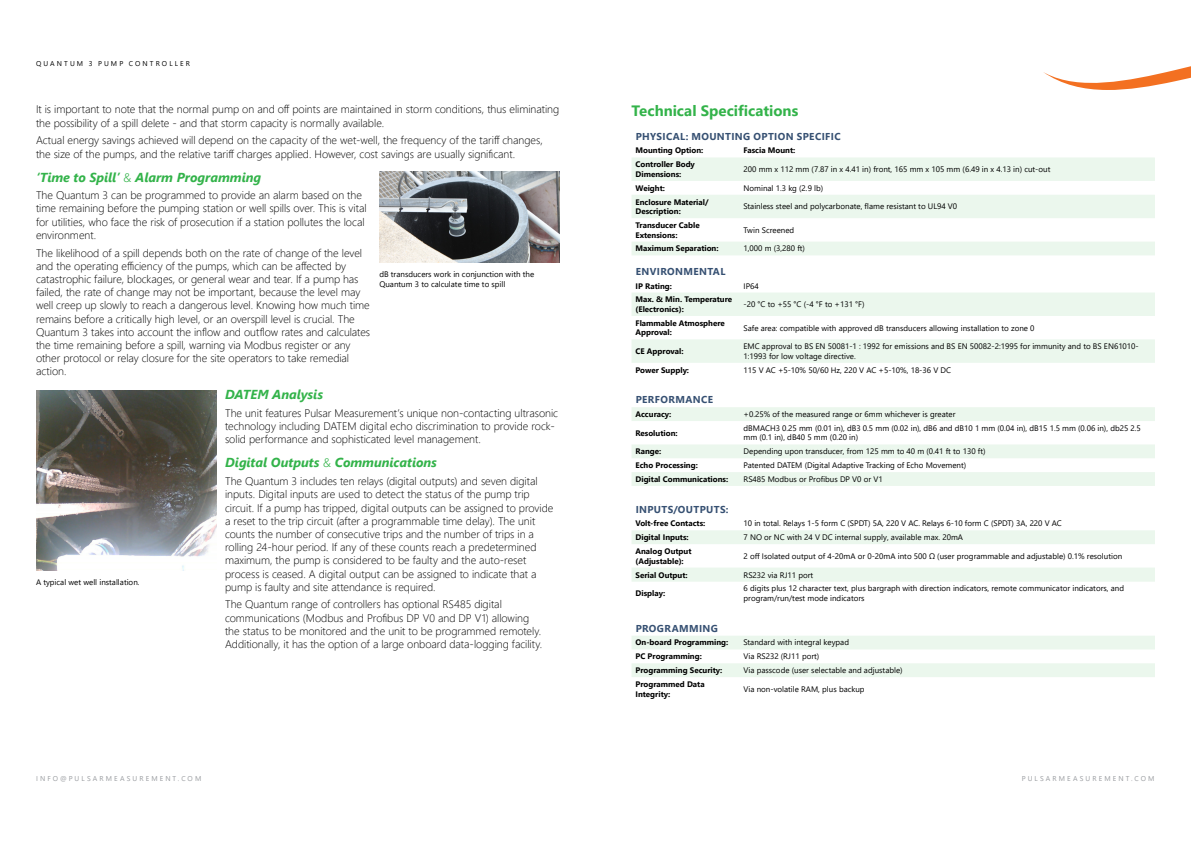
<style>
.page{position:relative;width:1191px;height:842px;background:#fff}
.page>*{position:absolute;margin:0;border:0;box-sizing:border-box;transform-origin:0 0}
.t1{font:700 15px "Segoe UI";color:#33b34a}
.t2{font:italic 700 13px "Segoe UI";letter-spacing:-.005em;color:#33b34a}
.t3{font:300 11px/13.2px "Segoe UI";letter-spacing:-.005em;color:#000}
.t4{font:700 10px "Segoe UI";letter-spacing:.035em;color:#365072}
.t5{font:8px/9.6px "Segoe UI";color:#000}
.t6{font:700 8px/9.6px "Segoe UI";color:#000}
.t7{font:7px "Segoe UI";letter-spacing:.3em;color:#999ca0}
.t8{font:7px "Segoe UI";letter-spacing:.3em;color:#000}
.s1{font-family:"Proxima Nova";font-weight:300;font-style:normal}
</style>
<div class="page">
<svg style="left:1043px;top:66px;width:148px;height:24px"></svg>
<img style="left:36px;top:390px;width:180px;height:180px">
<img style="left:379px;top:171px;width:180px;height:92px">
<svg style="left:632px;top:157px;width:523px;height:520px"></svg>
<p class="t8" style="left:36px;top:57px;width:155px">QUANTUM 3 PUMP CONTROLLER</p>
<p class="t3" style="left:36px;top:102px;width:525px">It is important to note that the normal pump on and off points are maintained in storm conditions, thus eliminating the possibility of a spill delete - and that storm capacity is normally available.</p>
<p class="t3" style="left:36px;top:133px;width:508px">Actual energy savings achieved will depend on the capacity of the wet-well, the frequency of the tariff changes, the size of the pumps, and the relative tariff charges applied. However, cost savings are usually significant.</p>
<p class="t2" style="left:36px;top:165px;width:227px">‘Time to Spill’ <span class="s1">&amp;</span> Alarm Programming</p>
<p class="t3" style="left:36px;top:188px;width:332px">The Quantum 3 can be programmed to provide an alarm based on the time remaining before the pumping station or well spills over. This is vital for utilities, who face the risk of prosecution if a station pollutes the local environment.</p>
<p class="t3" style="left:36px;top:245px;width:336px">The likelihood of a spill depends both on the rate of change of the level and the operating efficiency of the pumps, which can be affected by catastrophic failure, blockages, or general wear and tear. If a pump has failed, the rate of change may not be important, because the level may well creep up slowly to reach a dangerous level. Knowing how much time remains before a critically high level, or an overspill level is crucial. The Quantum 3 takes into account the inflow and outflow rates and calculates the time remaining before a spill, warning via Modbus register or any other protocol or relay closure for the site operators to take remedial action.</p>
<p class="t2" style="left:225px;top:382px;width:100px">DATEM Analysis</p>
<p class="t3" style="left:225px;top:405px;width:334px">The unit features Pulsar Measurement’s unique non-contacting ultrasonic technology including DATEM digital echo discrimination to provide rock&shy;solid performance and sophisticated level management.</p>
<p class="t2" style="left:225px;top:451px;width:213px">Digital Outputs <span class="s1">&amp;</span> Communications</p>
<p class="t3" style="left:225px;top:474px;width:330px">The Quantum 3 includes ten relays (digital outputs) and seven digital inputs. Digital inputs are used to detect the status of the pump trip circuit. If a pump has tripped, digital outputs can be assigned to provide a reset to the trip circuit (after a programmable time delay). The unit counts the number of consecutive trips and the number of trips in a rolling 24-hour period. If any of these counts reach a predetermined maximum, the pump is considered to be faulty and the auto-reset process is ceased. A digital output can be assigned to indicate that a pump is faulty and site attendance is required.</p>
<p class="t3" style="left:225px;top:597px;width:319px">The Quantum range of controllers has optional RS485 digital communications (Modbus and Profibus DP V0 and DP V1) allowing the status to be monitored and the unit to be programmed remotely.<br>Additionally, it has the option of a large onboard data-logging facility.</p>
<p class="t5" style="left:379px;top:269px;width:156px">dB transducers work in conjunction with the<br>Quantum 3 to calculate time to spill</p>
<p class="t5" style="left:36px;top:577px;width:105px">A typical wet well installation.</p>
<h1 class="t1" style="left:631px;top:97px;width:168px">Technical Specifications</h1>
<p class="t4" style="left:635px;top:127px;width:206px">PHYSICAL: MOUNTING OPTION SPECIFIC</p>
<p class="t6" style="left:635px;top:145px;width:69px">Mounting Option:</p>
<p class="t6" style="left:743px;top:145px;width:53px">Fascia Mount:</p>
<p class="t6" style="left:635px;top:159px;width:61px">Controller Body<br>Dimensions:</p>
<p class="t5" style="left:743px;top:164px;width:308px">200 mm x 112 mm (7.87 in x 4.41 in) front, 165 mm x 105 mm (6.49 in x 4.13 in) cut-out</p>
<p class="t6" style="left:635px;top:182px;width:31px">Weight:</p>
<p class="t5" style="left:743px;top:182px;width:81px">Nominal 1.3 kg (2.9 lb)</p>
<p class="t6" style="left:635px;top:196px;width:75px">Enclosure Material/<br>Description:</p>
<p class="t5" style="left:743px;top:201px;width:215px">Stainless steel and polycarbonate, flame resistant to UL94 V0</p>
<p class="t6" style="left:635px;top:220px;width:66px">Transducer Cable<br>Extensions:</p>
<p class="t5" style="left:743px;top:224px;width:52px">Twin Screened</p>
<p class="t6" style="left:635px;top:243px;width:85px">Maximum Separation:</p>
<p class="t5" style="left:743px;top:243px;width:63px">1,000 m (3,280 ft)</p>
<p class="t4" style="left:635px;top:262px;width:91px">ENVIRONMENTAL</p>
<p class="t6" style="left:635px;top:280px;width:38px">IP Rating:</p>
<p class="t5" style="left:743px;top:280px;width:17px">IP64</p>
<p class="t6" style="left:635px;top:294px;width:98px">Max. &amp; Min. Temperature (Electronics):</p>
<p class="t5" style="left:743px;top:299px;width:122px">-20 °C to +55 °C (-4 °F to +131 °F)</p>
<p class="t6" style="left:635px;top:317px;width:91px">Flammable Atmosphere<br>Approval:</p>
<p class="t5" style="left:743px;top:322px;width:292px">Safe area: compatible with approved dB transducers allowing installation to zone 0</p>
<p class="t6" style="left:635px;top:346px;width:50px">CE Approval:</p>
<p class="t5" style="left:743px;top:341px;width:397px">EMC approval to BS EN 50081-1 : 1992 for emissions and BS EN 50082-2:1995 for immunity and to BS EN61010-<br>1:1993 for low voltage directive.</p>
<p class="t6" style="left:635px;top:364px;width:55px">Power Supply:</p>
<p class="t5" style="left:743px;top:364px;width:209px">115 V AC +5-10% 50/60 Hz, 220 V AC +5-10%, 18-36 V DC</p>
<p class="t4" style="left:635px;top:390px;width:79px">PERFORMANCE</p>
<p class="t6" style="left:635px;top:409px;width:37px">Accuracy:</p>
<p class="t5" style="left:743px;top:409px;width:213px">+0.25% of the measured range or 6mm whichever is greater</p>
<p class="t6" style="left:635px;top:427px;width:44px">Resolution:</p>
<p class="t5" style="left:743px;top:422px;width:399px">dBMACH3 0.25 mm (0.01 in), dB3 0.5 mm (0.02 in), dB6 and dB10 1 mm (0.04 in), dB15 1.5 mm (0.06 in), db25 2.5 mm (0.1 in), dB40 5 mm (0.20 in)</p>
<p class="t6" style="left:635px;top:446px;width:27px">Range:</p>
<p class="t5" style="left:743px;top:446px;width:243px">Depending upon transducer, from 125 mm to 40 m (0.41 ft to 130 ft)</p>
<p class="t6" style="left:635px;top:460px;width:64px">Echo Processing:</p>
<p class="t5" style="left:743px;top:460px;width:224px">Patented DATEM (Digital Adaptive Tracking of Echo Movement)</p>
<p class="t6" style="left:635px;top:474px;width:94px">Digital Communications:</p>
<p class="t5" style="left:743px;top:474px;width:141px">RS485 Modbus or Profibus DP V0 or V1</p>
<p class="t4" style="left:635px;top:499px;width:94px">INPUTS/OUTPUTS:</p>
<p class="t6" style="left:635px;top:518px;width:71px">Volt-free Contacts:</p>
<p class="t5" style="left:743px;top:518px;width:320px">10 in total. Relays 1-5 form C (SPDT) 5A, 220 V AC. Relays 6-10 form C (SPDT) 3A, 220 V AC</p>
<p class="t6" style="left:635px;top:532px;width:55px">Digital Inputs:</p>
<p class="t5" style="left:743px;top:532px;width:221px">7 NO or NC with 24 V DC internal supply, available max. 20mA</p>
<p class="t6" style="left:635px;top:546px;width:58px">Analog Output (Adjustable):</p>
<p class="t5" style="left:743px;top:550px;width:380px">2 off Isolated output of 4-20mA or 0-20mA into 500 Ω (user programmable and adjustable) 0.1% resolution</p>
<p class="t6" style="left:635px;top:569px;width:54px">Serial Output:</p>
<p class="t5" style="left:743px;top:569px;width:71px">RS232 via RJ11 port</p>
<p class="t6" style="left:635px;top:588px;width:31px">Display:</p>
<p class="t5" style="left:743px;top:583px;width:382px">6 digits plus 12 character text, plus bargraph with direction indicators, remote communicator indicators, and program/run/test mode indicators</p>
<p class="t4" style="left:635px;top:619px;width:84px">PROGRAMMING</p>
<p class="t6" style="left:635px;top:637px;width:94px">On-board Programming:</p>
<p class="t5" style="left:743px;top:637px;width:107px">Standard with integral keypad</p>
<p class="t6" style="left:635px;top:651px;width:68px">PC Programming:</p>
<p class="t5" style="left:743px;top:651px;width:77px">Via RS232 (RJ11 port)</p>
<p class="t6" style="left:635px;top:665px;width:88px">Programming Security:</p>
<p class="t5" style="left:743px;top:665px;width:161px">Via passcode (user selectable and adjustable)</p>
<p class="t6" style="left:635px;top:679px;width:71px">Programmed Data<br>Integrity:</p>
<p class="t5" style="left:743px;top:683px;width:123px">Via non-volatile RAM, plus backup</p>
<p class="t7" style="left:36px;top:771px;width:167px">INFO@PULSARMEASUREMENT.COM</p>
<p class="t7" style="left:1021px;top:771px;width:134px">PULSARMEASUREMENT.COM</p>
</div>
